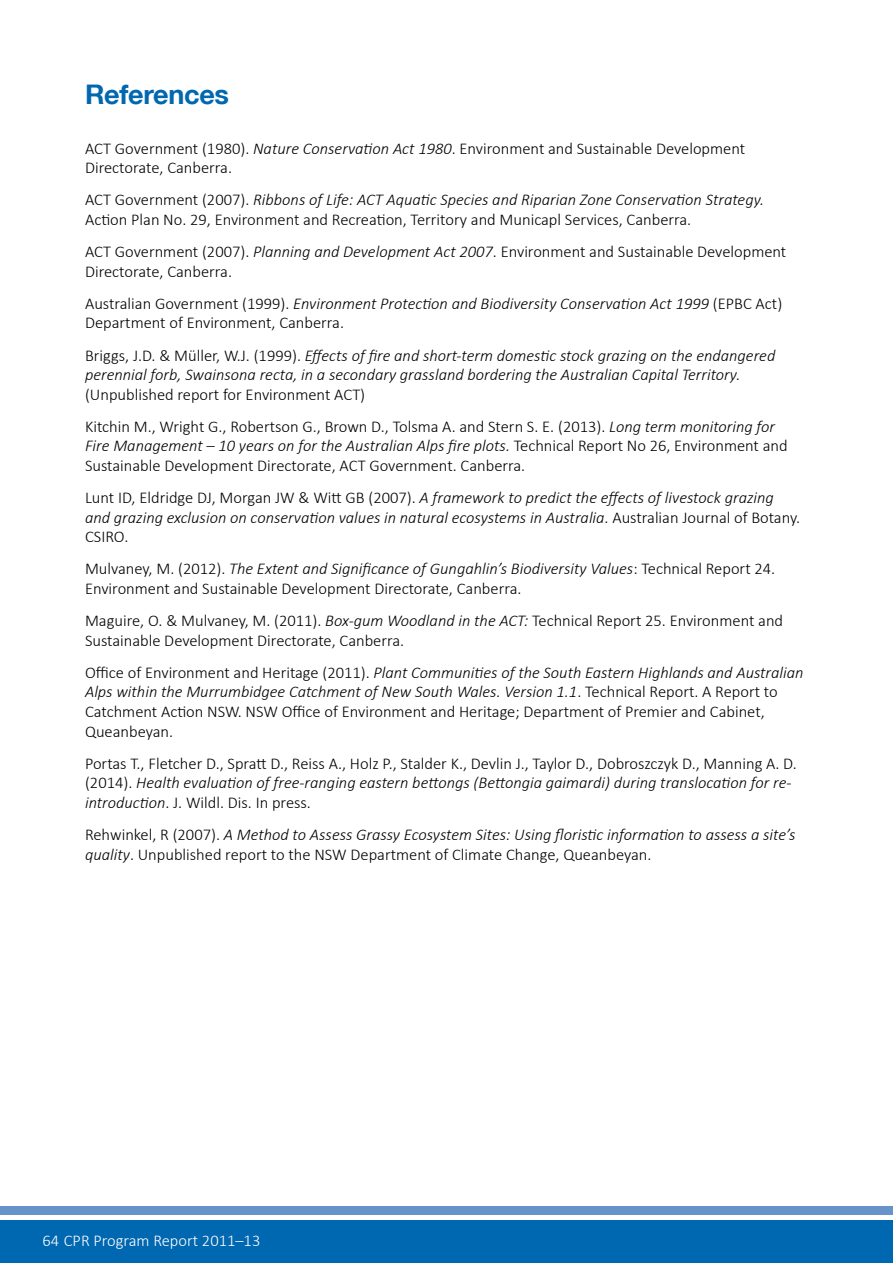
<style>
.page{position:relative;width:893px;height:1263px;background:#fff}
.page>*{position:absolute;margin:0;border:0;box-sizing:border-box;transform-origin:0 0}
.t1{font:700 27px "Helvetica Neue LT";letter-spacing:-.01em;color:#0067b1}
.t2{font:300 16.5px/19.5px "Calibri";color:#000}
.t3{font:italic 300 16.5px/19.5px "Calibri";color:#000}
.t4{font:300 16.5px "Calibri";color:#fff}
.s1{font-style:italic}
.s2{font-style:normal}
</style>
<div class="page">
<div style="left:0;top:1220px;width:893px;height:43px;background:#0067b1"></div>
<div style="left:0;top:1206px;width:893px;height:9px;background:#6792ca"></div>
<h1 class="t1" style="left:85px;top:78px;width:146px">References</h1>
<p class="t2" style="left:85px;top:138px;width:662px">ACT Government (1980). <span class="s1">Nature Conservation Act 1980</span>. Environment and Sustainable Development<br>Directorate, Canberra.</p>
<p class="t2" style="left:85px;top:190px;width:681px">ACT Government (2007). <span class="s1">Ribbons of Life: ACT Aquatic Species and Riparian Zone Conservation Strategy.<br></span>Action Plan No. 29, Environment and Recreation, Territory and Municapl Services, Canberra.</p>
<p class="t2" style="left:85px;top:242px;width:703px">ACT Government (2007). <span class="s1">Planning and Development Act 2007</span>. Environment and Sustainable Development<br>Directorate, Canberra.</p>
<p class="t2" style="left:85px;top:293px;width:699px">Australian Government (1999). <span class="s1">Environment Protection and Biodiversity Conservation Act 1999</span> (EPBC Act)<br>Department of Environment, Canberra.</p>
<p class="t3" style="left:85px;top:345px;width:692px"><span class="s2">Briggs, J.D. &amp; Müller, W.J. (1999).</span> Effects of fire and short-term domestic stock grazing on the endangered perennial forb, Swainsona recta, in a secondary grassland bordering the Australian Capital Territory. <span class="s2">(Unpublished report for Environment ACT)</span></p>
<p class="t2" style="left:85px;top:417px;width:704px">Kitchin M., Wright G., Robertson G., Brown D., Tolsma A. and Stern S. E. (2013). <span class="s1">Long term monitoring for<br>Fire Management – 10 years on for the Australian Alps fire plots.</span> Technical Report No 26, Environment and<br>Sustainable Development Directorate, ACT Government. Canberra.</p>
<p class="t3" style="left:85px;top:488px;width:717px"><span class="s2">Lunt ID, Eldridge DJ, Morgan JW &amp; Witt GB (2007).</span> A framework to predict the effects of livestock grazing and grazing exclusion on conservation values in natural ecosystems in Australia<span class="s2">. Australian Journal of Botany.<br>CSIRO.</span></p>
<p class="t2" style="left:85px;top:559px;width:692px">Mulvaney, M. (2012). <span class="s1">The Extent and Significance of Gungahlin’s Biodiversity Values</span>: Technical Report 24.<br>Environment and Sustainable Development Directorate, Canberra.</p>
<p class="t2" style="left:85px;top:611px;width:700px">Maguire, O. &amp; Mulvaney, M. (2011). <span class="s1">Box-gum Woodland in the ACT:</span> Technical Report 25. Environment and<br>Sustainable Development Directorate, Canberra.</p>
<p class="t2" style="left:85px;top:663px;width:720px">Office of Environment and Heritage (2011). <span class="s1">Plant Communities of the South Eastern Highlands and Australian Alps within the Murrumbidgee Catchment of New South Wales. Version 1.1</span>. Technical Report. A Report to Catchment Action NSW. NSW Office of Environment and Heritage; Department of Premier and Cabinet, Queanbeyan.</p>
<p class="t2" style="left:85px;top:753px;width:713px">Portas T., Fletcher D., Spratt D., Reiss A., Holz P., Stalder K., Devlin J., Taylor D., Dobroszczyk D., Manning A. D. (2014). <span class="s1">Health evaluation of free-ranging eastern bettongs (Bettongia gaimardi) during translocation for re&shy;introduction</span>. J. Wildl. Dis. In press.</p>
<p class="t3" style="left:85px;top:825px;width:712px"><span class="s2">Rehwinkel, R (2007).</span> A Method to Assess Grassy Ecosystem Sites: Using floristic information to assess a site’s quality<span class="s2">. Unpublished report to the NSW Department of Climate Change, Queanbeyan.</span></p>
<p class="t4" style="left:43px;top:1230px;width:219px">64 CPR Program Report 2011–13</p>
</div>
